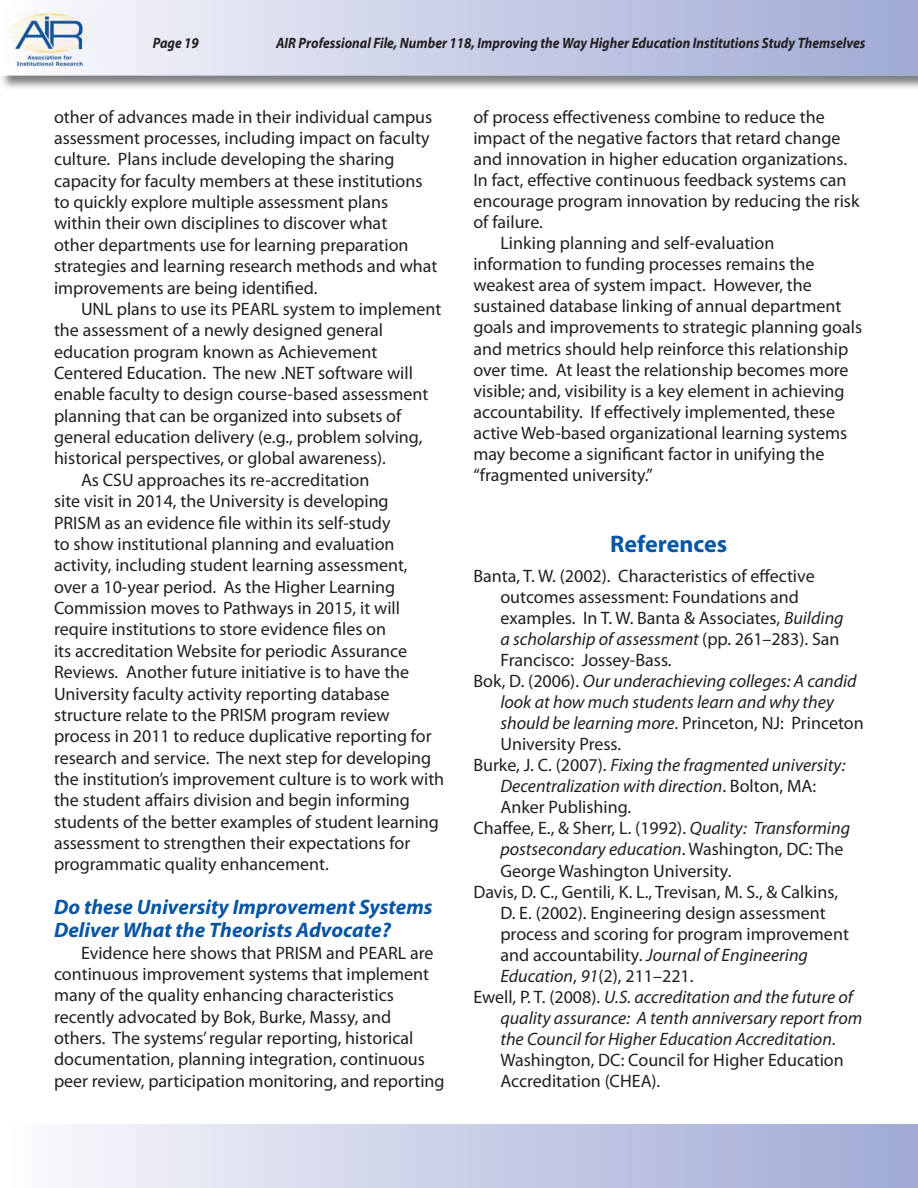
<style>
.page{position:relative;width:918px;height:1188px;background:#fff}
.page>*{position:absolute;margin:0;border:0;box-sizing:border-box;transform-origin:0 0}
.t1{font:700 24px "Myriad Pro";color:#0856a3}
.t2{font:italic 700 21px/22.8px "Myriad Pro";color:#0856a3}
.t3{font:18px/21.3px "Myriad Pro";color:#231f20}
.t4{font:italic 18px "Myriad Pro";color:#231f20}
.t5{font:italic 700 15px "Myriad Pro";color:#231f20;scale:.9 1}
.s1{font-style:italic}
.s2{font-style:normal}
</style>
<div class="page">
<svg style="left:13px;top:0;width:905px;height:75px;background:#c8cee6"></svg>
<img style="left:5px;top:12px;width:91px;height:55px">
<div style="left:0;top:1125px;width:918px;height:63px;background:linear-gradient(to right,#fbfafd,#9ea9d4)"></div>
<p class="t5" style="left:153px;top:37px;width:53px">Page 19</p>
<p class="t5" style="left:276px;top:37px;width:656px">AIR Professional File, Number 118, Improving the Way Higher Education Institutions Study Themselves</p>
<p class="t3" style="left:54px;top:107px;width:385px">other of advances made in their individual campus assessment processes, including impact on faculty culture. Plans include developing the sharing capacity for faculty members at these institutions to quickly explore multiple assessment plans within their own disciplines to discover what<br>other departments use for learning preparation strategies and learning research methods and what improvements are being identified.</p>
<p class="t3" style="left:81px;top:299px;width:362px">UNL plans to use its PEARL system to implement</p>
<p class="t3" style="left:54px;top:321px;width:331px">the assessment of a newly designed general</p>
<p class="t3" style="left:54px;top:342px;width:325px">education program known as Achievement</p>
<p class="t3" style="left:54px;top:363px;width:360px">Centered Education. The new .NET software will</p>
<p class="t3" style="left:54px;top:385px;width:376px">enable faculty to design course-based assessment</p>
<p class="t3" style="left:54px;top:406px;width:349px">planning that can be organized into subsets of</p>
<p class="t3" style="left:54px;top:428px;width:370px">general education delivery (e.g., problem solving,</p>
<p class="t3" style="left:54px;top:449px;width:333px">historical perspectives, or global awareness).</p>
<p class="t3" style="left:81px;top:470px;width:290px">As CSU approaches its re-accreditation</p>
<p class="t3" style="left:54px;top:492px;width:336px">site visit in 2014, the University is developing</p>
<p class="t3" style="left:54px;top:513px;width:338px">PRISM as an evidence file within its self-study</p>
<p class="t3" style="left:54px;top:534px;width:342px">to show institutional planning and evaluation</p>
<p class="t3" style="left:54px;top:556px;width:355px">activity, including student learning assessment,</p>
<p class="t3" style="left:54px;top:577px;width:343px">over a 10-year period. As the Higher Learning</p>
<p class="t3" style="left:54px;top:598px;width:348px">Commission moves to Pathways in 2015, it will</p>
<p class="t3" style="left:54px;top:620px;width:334px">require institutions to store evidence files on</p>
<p class="t3" style="left:54px;top:641px;width:355px">its accreditation Website for periodic Assurance</p>
<p class="t3" style="left:54px;top:663px;width:357px">Reviews. Another future initiative is to have the</p>
<p class="t3" style="left:54px;top:684px;width:337px">University faculty activity reporting database</p>
<p class="t3" style="left:54px;top:705px;width:337px">structure relate to the PRISM program review</p>
<p class="t3" style="left:54px;top:727px;width:379px">process in 2011 to reduce duplicative reporting for</p>
<p class="t3" style="left:54px;top:748px;width:379px">research and service. The next step for developing</p>
<p class="t3" style="left:54px;top:769px;width:392px">the institution’s improvement culture is to work with</p>
<p class="t3" style="left:54px;top:791px;width:358px">the student affairs division and begin informing</p>
<p class="t3" style="left:54px;top:812px;width:386px">students of the better examples of student learning</p>
<p class="t3" style="left:54px;top:834px;width:358px">assessment to strengthen their expectations for</p>
<p class="t3" style="left:54px;top:855px;width:276px">programmatic quality enhancement.</p>
<p class="t2" style="left:54px;top:897px;width:380px">Do these University Improvement Systems<br>Deliver What the Theorists Advocate?</p>
<p class="t3" style="left:54px;top:943px;width:392px;text-indent:27px">Evidence here shows that PRISM and PEARL are continuous improvement systems that implement many of the quality enhancing characteristics recently advocated by Bok, Burke, Massy, and others. The systems’ regular reporting, historical documentation, planning integration, continuous peer review, participation monitoring, and reporting</p>
<p class="t3" style="left:473px;top:107px;width:353px">of process effectiveness combine to reduce the</p>
<p class="t3" style="left:473px;top:128px;width:369px">impact of the negative factors that retard change</p>
<p class="t3" style="left:473px;top:149px;width:375px">and innovation in higher education organizations.</p>
<p class="t3" style="left:473px;top:170px;width:375px">In fact, effective continuous feedback systems can</p>
<p class="t3" style="left:473px;top:191px;width:388px">encourage program innovation by reducing the risk</p>
<p class="t3" style="left:473px;top:213px;width:71px">of failure.</p>
<p class="t3" style="left:500px;top:234px;width:276px">Linking planning and self-evaluation</p>
<p class="t3" style="left:473px;top:255px;width:343px">information to funding processes remains the</p>
<p class="t3" style="left:473px;top:276px;width:340px">weakest area of system impact. However, the</p>
<p class="t3" style="left:473px;top:297px;width:370px">sustained database linking of annual department</p>
<p class="t3" style="left:473px;top:318px;width:390px">goals and improvements to strategic planning goals</p>
<p class="t3" style="left:473px;top:339px;width:376px">and metrics should help reinforce this relationship</p>
<p class="t3" style="left:473px;top:360px;width:377px">over time. At least the relationship becomes more</p>
<p class="t3" style="left:473px;top:381px;width:373px">visible; and, visibility is a key element in achieving</p>
<p class="t3" style="left:473px;top:402px;width:363px">accountability. If effectively implemented, these</p>
<p class="t3" style="left:473px;top:423px;width:375px">active Web-based organizational learning systems</p>
<p class="t3" style="left:473px;top:444px;width:353px">may become a significant factor in unifying the</p>
<p class="t3" style="left:473px;top:465px;width:181px">“fragmented university.”</p>
<h1 class="t1" style="left:610px;top:535px;width:118px">References</h1>
<p class="t3" style="left:473px;top:566px;width:343px">Banta, T. W. (2002). Characteristics of effective</p>
<p class="t3" style="left:500px;top:587px;width:300px">outcomes assessment: Foundations and</p>
<p class="t3" style="left:500px;top:608px;width:345px">examples. In T. W. Banta &amp; Associates, <span class="s1">Building</span></p>
<p class="t4" style="left:500px;top:632px;width:341px">a scholarship of assessment <span class="s2">(pp. 261–283). San</span></p>
<p class="t3" style="left:500px;top:651px;width:173px">Francisco: Jossey-Bass.</p>
<p class="t4" style="left:473px;top:674px;width:385px"><span class="s2">Bok, D. (2006).</span> Our underachieving colleges: A candid</p>
<p class="t4" style="left:500px;top:695px;width:335px">look at how much students learn and why they</p>
<p class="t3" style="left:500px;top:714px;width:365px"><span class="s1">should be learning more</span>. Princeton, NJ: Princeton</p>
<p class="t3" style="left:500px;top:735px;width:122px">University Press.</p>
<p class="t4" style="left:473px;top:758px;width:374px"><span class="s2">Burke, J. C. (2007).</span> Fixing the fragmented university:</p>
<p class="t4" style="left:500px;top:779px;width:317px">Decentralization with direction<span class="s2">. Bolton, MA:</span></p>
<p class="t3" style="left:500px;top:798px;width:132px">Anker Publishing.</p>
<p class="t3" style="left:473px;top:819px;width:378px">Chaffee, E., &amp; Sherr, L. (1992). <span class="s1">Quality: Transforming</span></p>
<p class="t4" style="left:500px;top:843px;width:345px">postsecondary education<span class="s2">. Washington, DC: The</span></p>
<p class="t3" style="left:500px;top:861px;width:233px">George Washington University.</p>
<p class="t3" style="left:473px;top:882px;width:366px">Davis, D. C., Gentili, K. L., Trevisan, M. S., &amp; Calkins,</p>
<p class="t3" style="left:500px;top:903px;width:327px">D. E. (2002). Engineering design assessment</p>
<p class="t3" style="left:500px;top:924px;width:350px">process and scoring for program improvement</p>
<p class="t4" style="left:500px;top:948px;width:309px"><span class="s2">and accountability.</span> Journal of Engineering</p>
<p class="t3" style="left:500px;top:966px;width:195px"><span class="s1">Education</span>, <span class="s1">91</span>(2), 211–221.</p>
<p class="t4" style="left:473px;top:990px;width:381px"><span class="s2">Ewell, P. T. (2008).</span> U.S. accreditation and the future of</p>
<p class="t4" style="left:500px;top:1011px;width:364px">quality assurance: A tenth anniversary report from</p>
<p class="t4" style="left:500px;top:1032px;width:337px">the Council for Higher Education Accreditation<span class="s2">.</span></p>
<p class="t3" style="left:500px;top:1050px;width:345px">Washington, DC: Council for Higher Education</p>
<p class="t3" style="left:500px;top:1071px;width:161px">Accreditation (CHEA).</p>
</div>
